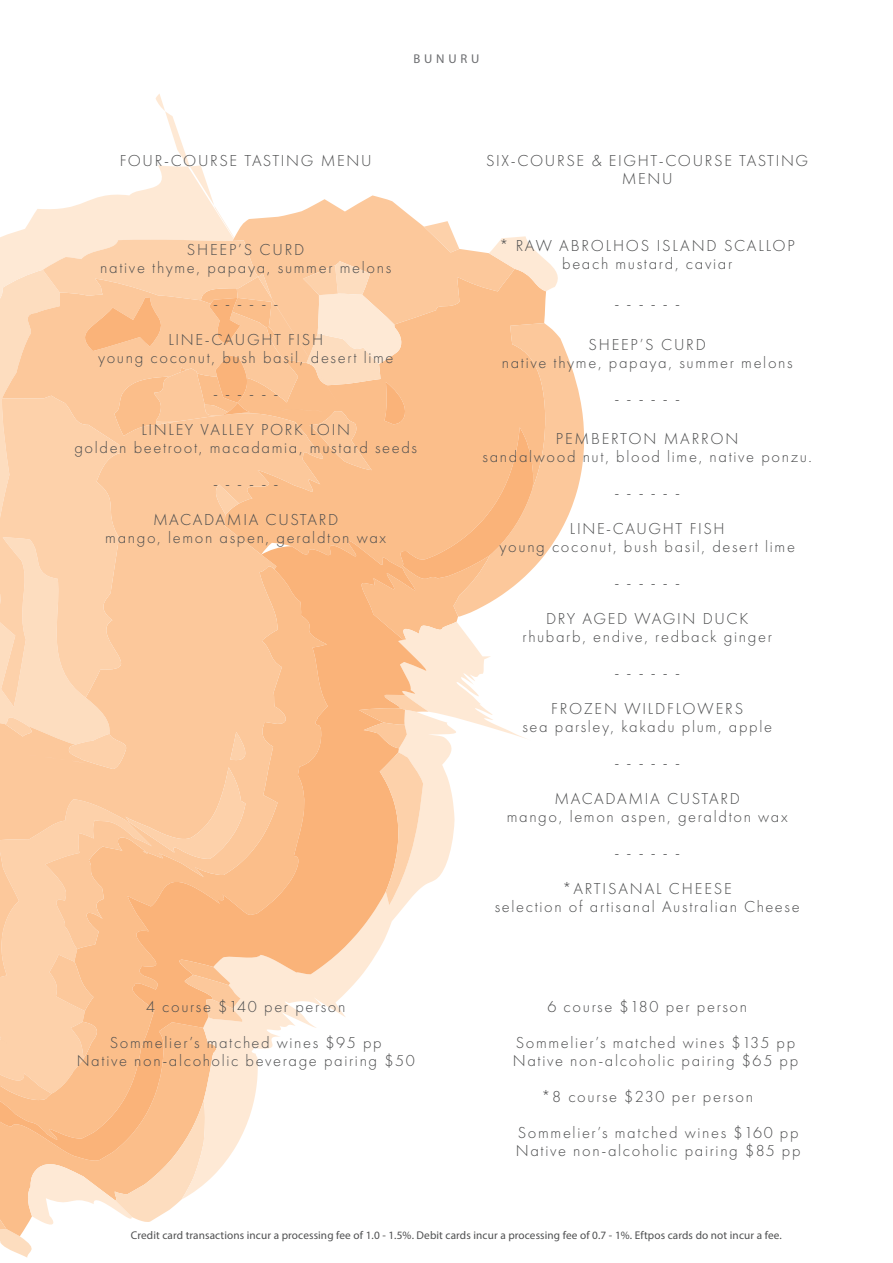
<style>
.page{position:relative;width:893px;height:1263px;background:#fff}
.page>*{position:absolute;margin:0;border:0;box-sizing:border-box;transform-origin:0 0}
.t1{font:300 16.5px/18px "Futura PT";letter-spacing:.1em;color:#4b4c4d;text-align:center}
.t2{font:12.75px "Myriad Pro";letter-spacing:.3em;color:#6c6d70}
.t3{font:11.25px "Myriad Pro";letter-spacing:.01em;color:#4e4f50}
</style>
<div class="page">
<svg style="left:30px;top:94px;width:194px;height:127px"></svg>
<svg style="left:246px;top:195px;width:171px;height:26px"></svg>
<svg style="left:0;top:905px;width:405px;height:225px"></svg>
<svg style="left:0;top:954px;width:244px;height:304px"></svg>
<svg style="left:0;top:221px;width:584px;height:684px;background:#fccfa8"></svg>
<p class="t1" style="left:120px;top:152px;width:253px">FOUR-COURSE TASTING MENU</p>
<p class="t2" style="left:413px;top:51px;width:68px">BUNURU</p>
<p class="t1" style="left:486px;top:152px;width:324px">SIX-COURSE &amp; EIGHT-COURSE TASTING<br>MENU</p>
<p class="t1" style="left:187px;top:241px;width:119px">SHEEP’S CURD</p>
<p class="t1" style="left:100px;top:259px;width:292px">native thyme, papaya, summer melons</p>
<p class="t1" style="left:213px;top:295px;width:67px">- - - - - -</p>
<p class="t1" style="left:168px;top:331px;width:156px">LINE-CAUGHT FISH</p>
<p class="t1" style="left:98px;top:349px;width:297px">young coconut, bush basil, desert lime</p>
<p class="t1" style="left:213px;top:385px;width:67px">- - - - - -</p>
<p class="t1" style="left:141px;top:421px;width:210px">LINLEY VALLEY PORK LOIN</p>
<p class="t1" style="left:74px;top:439px;width:344px">golden beetroot, macadamia, mustard seeds</p>
<p class="t1" style="left:213px;top:475px;width:67px">- - - - - -</p>
<p class="t1" style="left:153px;top:511px;width:187px">MACADAMIA CUSTARD</p>
<p class="t1" style="left:105px;top:529px;width:282px">mango, lemon aspen, geraldton wax</p>
<p class="t1" style="left:146px;top:998px;width:201px">4 course $140 per person</p>
<p class="t1" style="left:110px;top:1034px;width:273px">Sommelier’s matched wines $95 pp</p>
<p class="t1" style="left:77px;top:1052px;width:340px">Native non-alcoholic beverage pairing $50</p>
<p class="t1" style="left:499px;top:237px;width:297px">* RAW ABROLHOS ISLAND SCALLOP</p>
<p class="t1" style="left:562px;top:255px;width:172px">beach mustard, caviar</p>
<p class="t1" style="left:614px;top:295px;width:67px">- - - - - -</p>
<p class="t1" style="left:588px;top:335px;width:119px">SHEEP’S CURD</p>
<p class="t1" style="left:502px;top:353px;width:292px">native thyme, papaya, summer melons</p>
<p class="t1" style="left:614px;top:389px;width:67px">- - - - - -</p>
<p class="t1" style="left:556px;top:429px;width:184px">PEMBERTON MARRON</p>
<p class="t1" style="left:483px;top:447px;width:331px">sandalwood nut, blood lime, native ponzu.</p>
<p class="t1" style="left:614px;top:483px;width:67px">- - - - - -</p>
<p class="t1" style="left:570px;top:519px;width:156px">LINE-CAUGHT FISH</p>
<p class="t1" style="left:499px;top:537px;width:297px">young coconut, bush basil, desert lime</p>
<p class="t1" style="left:614px;top:573px;width:67px">- - - - - -</p>
<p class="t1" style="left:546px;top:609px;width:204px">DRY AGED WAGIN DUCK</p>
<p class="t1" style="left:522px;top:627px;width:251px">rhubarb, endive, redback ginger</p>
<p class="t1" style="left:614px;top:663px;width:67px">- - - - - -</p>
<p class="t1" style="left:551px;top:699px;width:193px">FROZEN WILDFLOWERS</p>
<p class="t1" style="left:522px;top:717px;width:251px">sea parsley, kakadu plum, apple</p>
<p class="t1" style="left:614px;top:753px;width:67px">- - - - - -</p>
<p class="t1" style="left:554px;top:789px;width:187px">MACADAMIA CUSTARD</p>
<p class="t1" style="left:507px;top:807px;width:282px">mango, lemon aspen, geraldton wax</p>
<p class="t1" style="left:614px;top:843px;width:67px">- - - - - -</p>
<p class="t1" style="left:563px;top:879px;width:171px">*ARTISANAL CHEESE</p>
<p class="t1" style="left:495px;top:897px;width:306px">selection of artisanal Australian Cheese</p>
<p class="t1" style="left:547px;top:998px;width:201px">6 course $180 per person</p>
<p class="t1" style="left:516px;top:1034px;width:281px">Sommelier’s matched wines $135 pp</p>
<p class="t1" style="left:513px;top:1052px;width:287px">Native non-alcoholic pairing $65 pp</p>
<p class="t1" style="left:541px;top:1088px;width:213px">*8 course $230 per person</p>
<p class="t1" style="left:518px;top:1124px;width:282px">Sommelier’s matched wines $160 pp</p>
<p class="t1" style="left:516px;top:1142px;width:286px">Native non-alcoholic pairing $85 pp</p>
<p class="t3" style="left:131px;top:1228px;width:652px">Credit card transactions incur a processing fee of 1.0 - 1.5%. Debit cards incur a processing fee of 0.7 - 1%. Eftpos cards do not incur a fee.</p>
</div>
